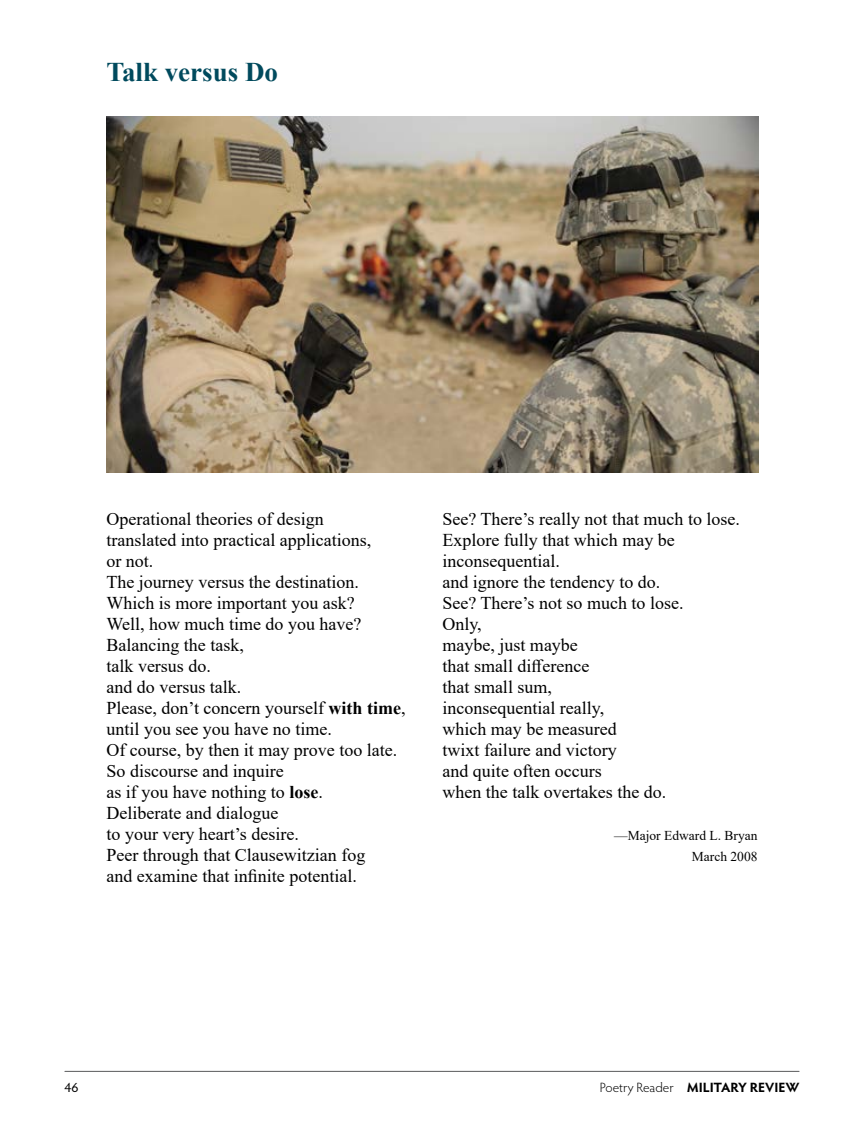
<style>
.page{position:relative;width:864px;height:1134px;background:#fff}
.page>*{position:absolute;margin:0;border:0;box-sizing:border-box;transform-origin:0 0}
.poem-title{font:700 27px "Times New Roman";color:#004a5d}
.body-no-indent{font:18px/21px "Times New Roman";color:#000}
.author-line{font:13.5px "Times New Roman";color:#000}
.t1{font:700 13.5px "Hypatia Sans Pro";letter-spacing:-.005em;color:#000}
.t2{font:13.5px "Hypatia Sans Pro";color:#000}
.s1{font-weight:700}
.s2{font-weight:300}
</style>
<div class="page">
<img style="left:106px;top:117px;width:653px;height:355px">
<hr style="left:65px;top:1071px;width:734px;height:1px;background:#58595b">
<h1 class="poem-title" style="left:106px;top:53px;width:173px">Talk versus Do</h1>
<p class="body-no-indent" style="left:106px;top:508px;width:219px">Operational theories of design</p>
<p class="body-no-indent" style="left:106px;top:529px;width:266px">translated into practical applications,</p>
<p class="body-no-indent" style="left:106px;top:550px;width:48px">or not.</p>
<p class="body-no-indent" style="left:106px;top:571px;width:254px">The journey versus the destination.</p>
<p class="body-no-indent" style="left:106px;top:592px;width:250px">Which is more important you ask?</p>
<p class="body-no-indent" style="left:106px;top:613px;width:257px">Well, how much time do you have?</p>
<p class="body-no-indent" style="left:106px;top:634px;width:139px">Balancing the task,</p>
<p class="body-no-indent" style="left:106px;top:655px;width:106px">talk versus do.</p>
<p class="body-no-indent" style="left:106px;top:676px;width:136px">and do versus talk.</p>
<p class="body-no-indent" style="left:106px;top:697px;width:301px">Please, don’t concern yourself <span class="s1">with time</span>,</p>
<p class="body-no-indent" style="left:106px;top:718px;width:227px">until you see you have no time.</p>
<p class="body-no-indent" style="left:106px;top:739px;width:292px">Of course, by then it may prove too late.</p>
<p class="body-no-indent" style="left:106px;top:760px;width:179px">So discourse and inquire</p>
<p class="body-no-indent" style="left:106px;top:781px;width:218px">as if you have nothing to <span class="s1">lose</span>.</p>
<p class="body-no-indent" style="left:106px;top:802px;width:173px">Deliberate and dialogue</p>
<p class="body-no-indent" style="left:106px;top:823px;width:194px">to your very heart’s desire.</p>
<p class="body-no-indent" style="left:106px;top:844px;width:260px">Peer through that Clausewitzian fog</p>
<p class="body-no-indent" style="left:106px;top:865px;width:252px">and examine that infinite potential.</p>
<p class="body-no-indent" style="left:442px;top:508px;width:299px">See? There’s really not that much to lose.</p>
<p class="body-no-indent" style="left:442px;top:529px;width:234px">Explore fully that which may be inconsequential.</p>
<p class="body-no-indent" style="left:442px;top:571px;width:219px">and ignore the tendency to do.</p>
<p class="body-no-indent" style="left:442px;top:592px;width:243px">See? There’s not so much to lose.</p>
<p class="body-no-indent" style="left:442px;top:613px;width:41px">Only,</p>
<p class="body-no-indent" style="left:442px;top:634px;width:137px">maybe, just maybe</p>
<p class="body-no-indent" style="left:442px;top:655px;width:148px">that small difference</p>
<p class="body-no-indent" style="left:442px;top:676px;width:111px">that small sum,</p>
<p class="body-no-indent" style="left:442px;top:697px;width:163px">inconsequential really,</p>
<p class="body-no-indent" style="left:442px;top:718px;width:176px">which may be measured</p>
<p class="body-no-indent" style="left:442px;top:739px;width:176px">twixt failure and victory</p>
<p class="body-no-indent" style="left:442px;top:760px;width:161px">and quite often occurs</p>
<p class="body-no-indent" style="left:442px;top:781px;width:225px">when the talk overtakes the do.</p>
<p class="author-line" style="left:614px;top:826px;width:145px">—Major Edward L. Bryan</p>
<p class="author-line" style="left:692px;top:847px;width:67px">March 2008</p>
<p class="t2" style="left:64px;top:1078px;width:15px">46</p>
<p class="t1" style="left:600px;top:1078px;width:201px"><span class="s2">Poetry Reader</span> MILITARY REVIEW</p>
</div>
